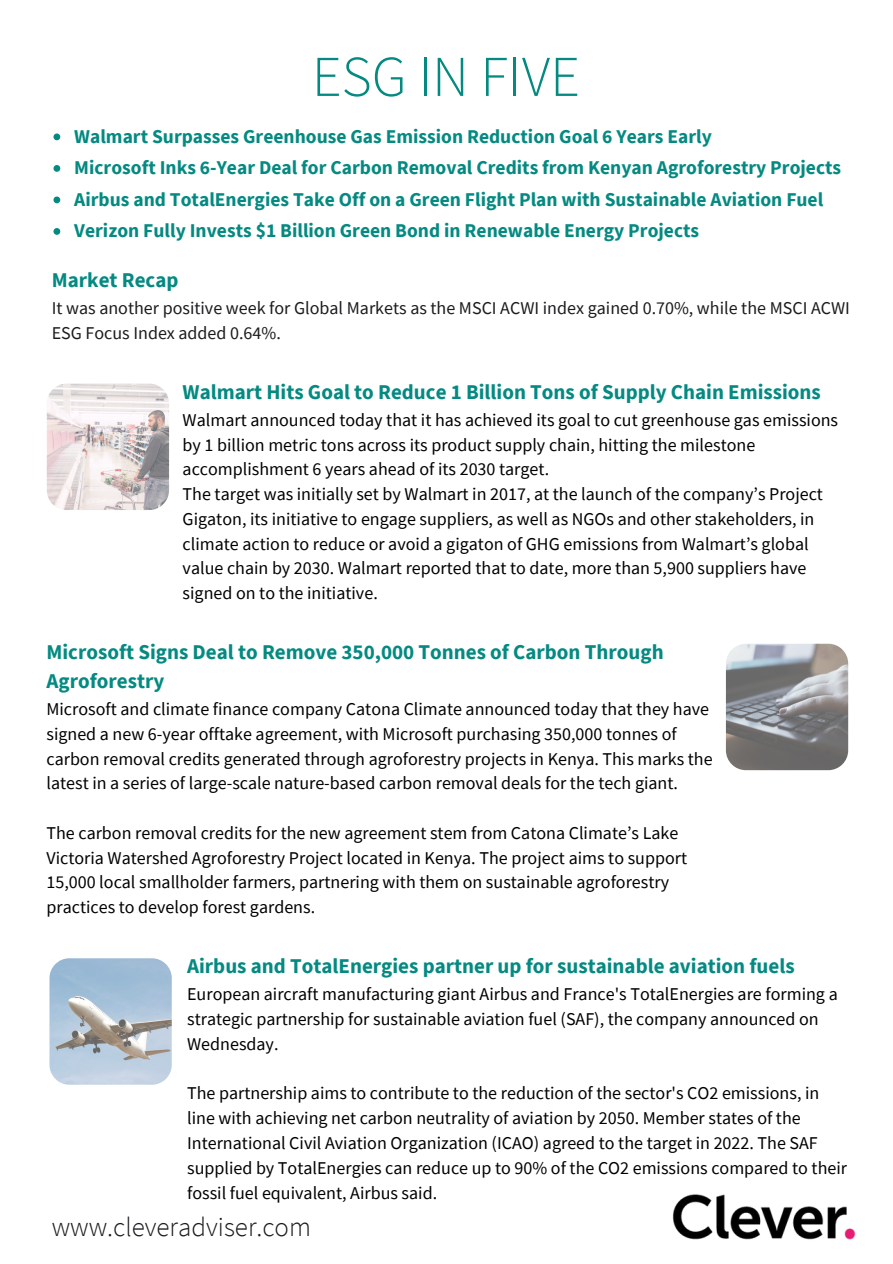
<style>
.page{position:relative;width:893px;height:1264px;background:#fff}
.page>*{position:absolute;margin:0;border:0;box-sizing:border-box;transform-origin:0 0}
.t1{font:300 57.75px "Source Sans Pro";color:#048a81}
.t2{font:300 27px "Source Sans Pro";color:#1b1b1e}
.t3{font:700 21px/29.2px "Source Sans Pro";color:#048a81}
.t4{font:700 19.5px "Source Sans Pro";color:#048a81}
.t5{font:18px/24.8px "Source Sans Pro";color:#000}
.t6{font:18px/24.8px "Source Sans Pro";color:#1b1b1e}
</style>
<div class="page">
<img style="left:672px;top:1194px;width:184px;height:46px">
<svg style="left:725px;top:643px;width:124px;height:128px;background:#919194"></svg>
<svg style="left:46px;top:383px;width:124px;height:127px"></svg>
<svg style="left:49px;top:958px;width:123px;height:127px;background:#b0c1d0"></svg>
<svg style="left:53px;top:133px;width:7px;height:7px"></svg>
<svg style="left:53px;top:165px;width:7px;height:7px"></svg>
<svg style="left:53px;top:196px;width:7px;height:7px"></svg>
<svg style="left:53px;top:228px;width:7px;height:7px"></svg>
<p class="t1" style="left:312px;top:39px;width:269px">ESG IN FIVE</p>
<p class="t4" style="left:74px;top:123px;width:639px">Walmart Surpasses Greenhouse Gas Emission Reduction Goal 6 Years Early</p>
<p class="t4" style="left:74px;top:155px;width:768px">Microsoft Inks 6-Year Deal for Carbon Removal Credits from Kenyan Agroforestry Projects</p>
<p class="t4" style="left:74px;top:186px;width:750px">Airbus and TotalEnergies Take Off on a Green Flight Plan with Sustainable Aviation Fuel</p>
<p class="t4" style="left:74px;top:218px;width:626px">Verizon Fully Invests $1 Billion Green Bond in Renewable Energy Projects</p>
<p class="t3" style="left:52px;top:265px;width:128px">Market Recap</p>
<p class="t6" style="left:52px;top:295px;width:799px">It was another positive week for Global Markets as the MSCI ACWI index gained 0.70%, while the MSCI ACWI<br>ESG Focus Index added 0.64%.</p>
<p class="t3" style="left:183px;top:376px;width:639px">Walmart Hits Goal to Reduce 1 Billion Tons of Supply Chain Emissions</p>
<p class="t5" style="left:183px;top:407px;width:657px">Walmart announced today that it has achieved its goal to cut greenhouse gas emissions by 1 billion metric tons across its product supply chain, hitting the milestone accomplishment 6 years ahead of its 2030 target.</p>
<p class="t5" style="left:183px;top:481px;width:642px">The target was initially set by Walmart in 2017, at the launch of the company’s Project Gigaton, its initiative to engage suppliers, as well as NGOs and other stakeholders, in climate action to reduce or avoid a gigaton of GHG emissions from Walmart’s global value chain by 2030. Walmart reported that to date, more than 5,900 suppliers have signed on to the initiative.</p>
<p class="t3" style="left:46px;top:636px;width:618px">Microsoft Signs Deal to Remove 350,000 Tonnes of Carbon Through<br>Agroforestry</p>
<p class="t5" style="left:46px;top:696px;width:667px">Microsoft and climate finance company Catona Climate announced today that they have signed a new 6-year offtake agreement, with Microsoft purchasing 350,000 tonnes of carbon removal credits generated through agroforestry projects in Kenya. This marks the latest in a series of large-scale nature-based carbon removal deals for the tech giant.</p>
<p class="t5" style="left:46px;top:820px;width:642px">The carbon removal credits for the new agreement stem from Catona Climate’s Lake Victoria Watershed Agroforestry Project located in Kenya. The project aims to support 15,000 local smallholder farmers, partnering with them on sustainable agroforestry practices to develop forest gardens.</p>
<p class="t3" style="left:187px;top:951px;width:609px">Airbus and TotalEnergies partner up for sustainable aviation fuels</p>
<p class="t5" style="left:187px;top:981px;width:652px">European aircraft manufacturing giant Airbus and France's TotalEnergies are forming a strategic partnership for sustainable aviation fuel (SAF), the company announced on<br>Wednesday.</p>
<p class="t5" style="left:187px;top:1080px;width:661px">The partnership aims to contribute to the reduction of the sector's CO2 emissions, in line with achieving net carbon neutrality of aviation by 2050. Member states of the International Civil Aviation Organization (ICAO) agreed to the target in 2022. The SAF supplied by TotalEnergies can reduce up to 90% of the CO2 emissions compared to their fossil fuel equivalent, Airbus said.</p>
<p class="t2" style="left:52px;top:1209px;width:261px">www.cleveradviser.com</p>
</div>
